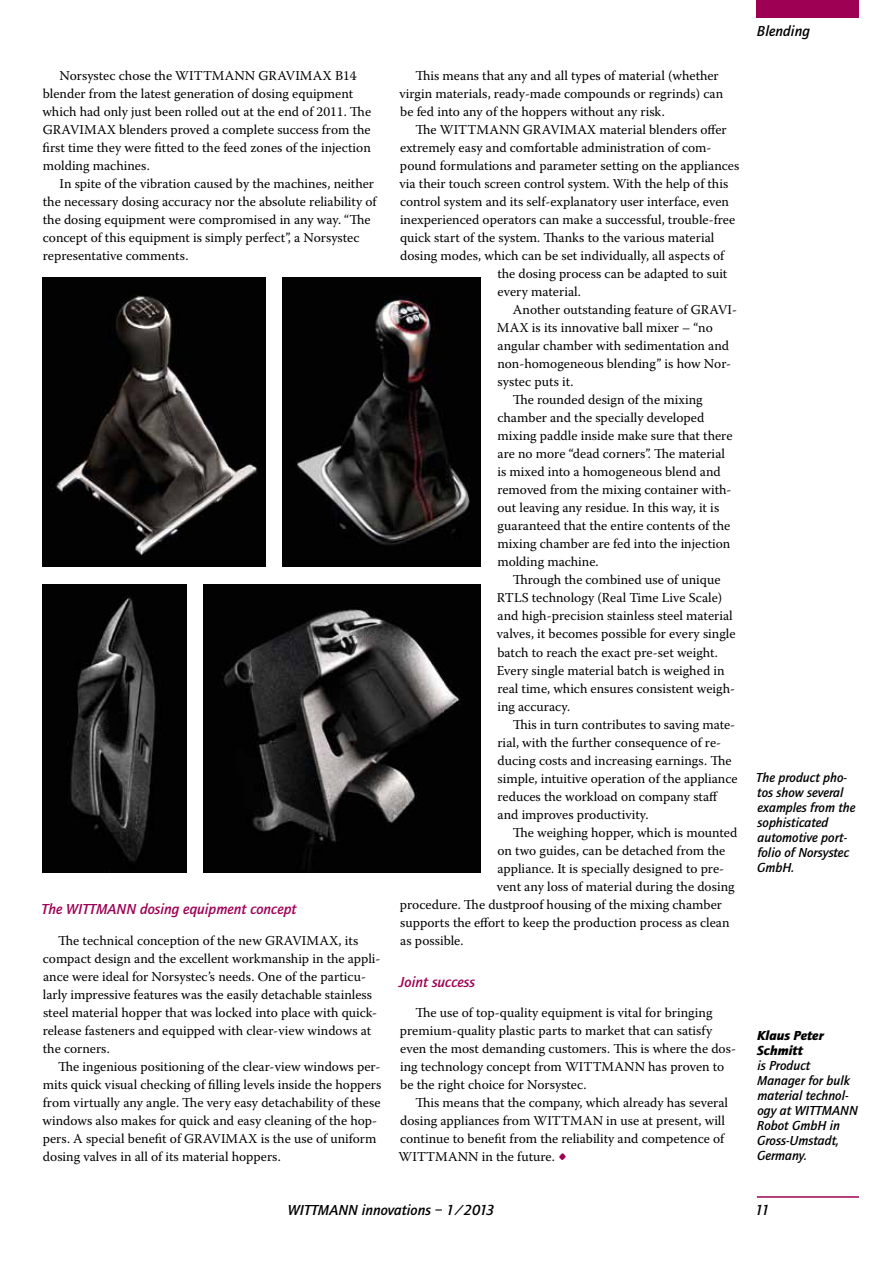
<style>
.page{position:relative;width:893px;height:1263px;background:#fff}
.page>*{position:absolute;margin:0;border:0;box-sizing:border-box;transform-origin:0 0}
.t1{font:italic 500 15px "Quay Sans";color:#9e0054}
.t2{font:italic 500 15px "Quay Sans";color:#000}
.t3{font:13.5px/18px "Warnock Pro";color:#000}
.t4{font:italic 500 13.5px/15px "Quay Sans";color:#000}
.t5{font:italic 900 13.5px/15px "Quay Sans";color:#000}
.s1{font-size:24px;color:#9e0054}
</style>
<div class="page">
<div style="left:757px;top:0;width:102px;height:18px;background:#9e0054"></div>
<hr style="left:757px;top:1196px;width:102px;height:2px;background:#9e0054">
<img style="left:204px;top:584px;width:276px;height:288px">
<img style="left:43px;top:278px;width:223px;height:288px">
<img style="left:283px;top:278px;width:197px;height:288px">
<img style="left:43px;top:584px;width:144px;height:288px">
<p class="t3" style="left:42px;top:66px;width:330px;text-indent:17px">Norsystec chose the WITTMANN GRAVIMAX B14 blender from the latest generation of dosing equipment which had only just been rolled out at the end of 2011. The GRAVIMAX blenders proved a complete success from the first time they were fitted to the feed zones of the injection molding machines.</p>
<p class="t3" style="left:43px;top:174px;width:335px;text-indent:17px">In spite of the vibration caused by the machines, neither the necessary dosing accuracy nor the absolute reliability of the dosing equipment were compromised in any way. “The concept of this equipment is simply perfect”, a Norsystec representative comments.</p>
<p class="t1" style="left:41px;top:900px;width:256px">The WITTMANN dosing equipment concept</p>
<p class="t3" style="left:43px;top:931px;width:339px;text-indent:15px">The technical conception of the new GRAVIMAX, its compact design and the excellent workmanship in the appli&shy;ance were ideal for Norsystec’s needs. One of the particu&shy;larly impressive features was the easily detachable stainless steel material hopper that was locked into place with quick&shy;release fasteners and equipped with clear-view windows at the corners.</p>
<p class="t3" style="left:42px;top:1057px;width:340px;text-indent:16px">The ingenious positioning of the clear-view windows per&shy;mits quick visual checking of filling levels inside the hoppers from virtually any angle. The very easy detachability of these windows also makes for quick and easy cleaning of the hop&shy;pers. A special benefit of GRAVIMAX is the use of uniform dosing valves in all of its material hoppers.</p>
<p class="t3" style="left:400px;top:66px;width:325px;text-indent:16px">This means that any and all types of material (whether virgin materials, ready-made compounds or regrinds) can be fed into any of the hoppers without any risk.</p>
<p class="t3" style="left:415px;top:120px;width:313px">The WITTMANN GRAVIMAX material blenders offer</p>
<p class="t3" style="left:400px;top:138px;width:313px">extremely easy and comfortable administration of com-</p>
<p class="t3" style="left:400px;top:156px;width:341px">pound formulations and parameter setting on the appliances</p>
<p class="t3" style="left:399px;top:174px;width:330px">via their touch screen control system. With the help of this</p>
<p class="t3" style="left:400px;top:192px;width:330px">control system and its self-explanatory user interface, even</p>
<p class="t3" style="left:400px;top:210px;width:337px">inexperienced operators can make a successful, trouble-free</p>
<p class="t3" style="left:400px;top:228px;width:316px">quick start of the system. Thanks to the various material</p>
<p class="t3" style="left:400px;top:246px;width:326px">dosing modes, which can be set individually, all aspects of</p>
<p class="t3" style="left:497px;top:264px;width:232px">the dosing process can be adapted to suit</p>
<p class="t3" style="left:497px;top:282px;width:85px">every material.</p>
<p class="t3" style="left:513px;top:300px;width:226px">Another outstanding feature of GRAVI-</p>
<p class="t3" style="left:497px;top:318px;width:218px">MAX is its innovative ball mixer – “no</p>
<p class="t3" style="left:498px;top:336px;width:233px">angular chamber with sedimentation and</p>
<p class="t3" style="left:497px;top:354px;width:235px">non-homogeneous blending” is how Nor-</p>
<p class="t3" style="left:498px;top:372px;width:77px">systec puts it.</p>
<p class="t3" style="left:513px;top:390px;width:191px">The rounded design of the mixing</p>
<p class="t3" style="left:497px;top:408px;width:208px">chamber and the specially developed</p>
<p class="t3" style="left:497px;top:427px;width:237px">mixing paddle inside make sure that there</p>
<p class="t3" style="left:498px;top:445px;width:229px">are no more “dead corners”. The material</p>
<p class="t3" style="left:497px;top:463px;width:225px">is mixed into a homogeneous blend and</p>
<p class="t3" style="left:497px;top:481px;width:236px">removed from the mixing container with-</p>
<p class="t3" style="left:497px;top:499px;width:223px">out leaving any residue. In this way, it is</p>
<p class="t3" style="left:498px;top:517px;width:234px">guaranteed that the entire contents of the</p>
<p class="t3" style="left:497px;top:535px;width:235px">mixing chamber are fed into the injection</p>
<p class="t3" style="left:497px;top:553px;width:103px">molding machine.</p>
<p class="t3" style="left:513px;top:571px;width:209px">Through the combined use of unique</p>
<p class="t3" style="left:497px;top:589px;width:227px">RTLS technology (Real Time Live Scale)</p>
<p class="t3" style="left:498px;top:607px;width:237px">and high-precision stainless steel material</p>
<p class="t3" style="left:497px;top:625px;width:240px">valves, it becomes possible for every single</p>
<p class="t3" style="left:497px;top:643px;width:222px">batch to reach the exact pre-set weight.</p>
<p class="t3" style="left:497px;top:661px;width:229px">Every single material batch is weighed in</p>
<p class="t3" style="left:497px;top:679px;width:239px">real time, which ensures consistent weigh-</p>
<p class="t3" style="left:497px;top:697px;width:74px">ing accuracy.</p>
<p class="t3" style="left:513px;top:715px;width:224px">This in turn contributes to saving mate-</p>
<p class="t3" style="left:497px;top:733px;width:225px">rial, with the further consequence of re-</p>
<p class="t3" style="left:497px;top:751px;width:236px">ducing costs and increasing earnings. The</p>
<p class="t3" style="left:498px;top:769px;width:242px">simple, intuitive operation of the appliance</p>
<p class="t3" style="left:497px;top:787px;width:222px">reduces the workload on company staff</p>
<p class="t3" style="left:498px;top:805px;width:152px">and improves productivity.</p>
<p class="t3" style="left:513px;top:823px;width:226px">The weighing hopper, which is mounted</p>
<p class="t3" style="left:497px;top:841px;width:229px">on two guides, can be detached from the</p>
<p class="t3" style="left:498px;top:859px;width:228px">appliance. It is specially designed to pre-</p>
<p class="t3" style="left:497px;top:877px;width:239px">vent any loss of material during the dosing</p>
<p class="t3" style="left:400px;top:895px;width:324px">procedure. The dustproof housing of the mixing chamber</p>
<p class="t3" style="left:400px;top:913px;width:331px">supports the effort to keep the production process as clean</p>
<p class="t3" style="left:400px;top:931px;width:65px">as possible.</p>
<p class="t1" style="left:399px;top:973px;width:77px">Joint success</p>
<p class="t3" style="left:400px;top:1003px;width:338px;text-indent:15px">The use of top-quality equipment is vital for bringing premium-quality plastic parts to market that can satisfy even the most demanding customers. This is where the dos&shy;ing technology concept from WITTMANN has proven to be the right choice for Norsystec.</p>
<p class="t3" style="left:399px;top:1093px;width:331px;text-indent:17px">This means that the company, which already has several dosing appliances from WITTMAN in use at present, will continue to benefit from the reliability and competence of WITTMANN in the future. <span class="s1">•</span></p>
<p class="t2" style="left:757px;top:23px;width:55px">Blending</p>
<p class="t4" style="left:756px;top:770px;width:101px">The product pho&shy;tos show several examples from the sophisticated automotive port&shy;folio of Norsystec<br>GmbH.</p>
<p class="t5" style="left:757px;top:1028px;width:68px">Klaus Peter<br>Schmitt</p>
<p class="t4" style="left:757px;top:1058px;width:102px">is Product<br>Manager for bulk material technol&shy;ogy at WITTMANN<br>Robot GmbH in<br>Gross-Umstadt,<br>Germany.</p>
<p class="t2" style="left:288px;top:1201px;width:208px">WITTMANN innovations – 1/2013</p>
<p class="t2" style="left:755px;top:1201px;width:16px">11</p>
</div>
